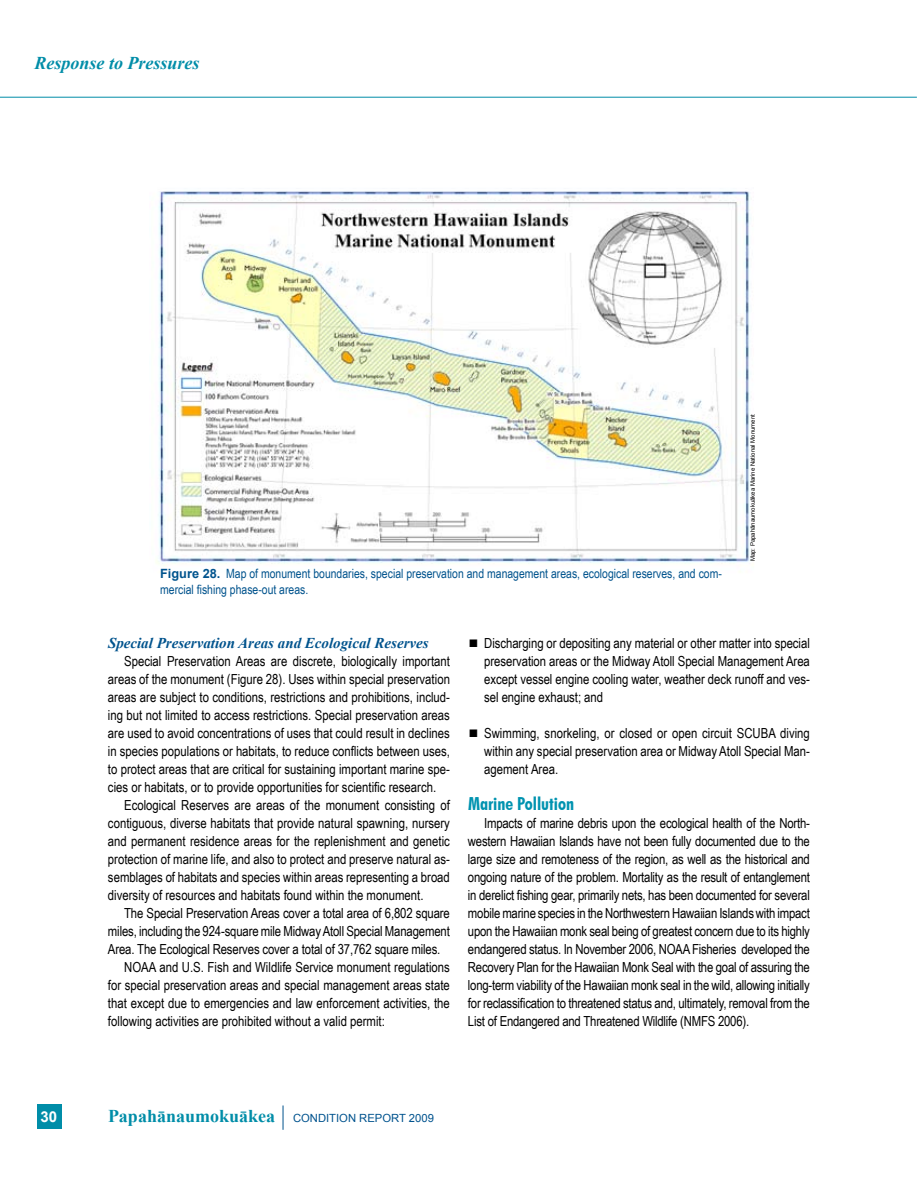
<style>
.page{position:relative;width:918px;height:1188px;background:#fff}
.page>*{position:absolute;margin:0;border:0;box-sizing:border-box;transform-origin:0 0}
.t1{font:italic 700 18px "Times New Roman";color:#008da8}
.t2{font:700 condensed 18px "Futura BT";color:#0093b0}
.t3{font:italic 700 15px "Times New Roman";color:#00538d}
.t4{font:700 15px "Arial";color:#fff}
.t5{font:13.8px/18px "Arial Narrow";color:#000;text-align:justify}
.t6{font:12.75px/16.5px "Arial Narrow";color:#00538d}
.t7{font:11.25px "Arial";color:#00538e}
.t8{font:6px "Arial";color:#000}
.s1{font-family:"Arial";font-weight:700}
.s2{font-family:"Times New Roman";font-weight:700;font-size:18px;color:#008da8}
</style>
<div class="page">
<hr style="left:0;top:97px;width:917px;height:1px;background:#008da8">
<div style="left:37px;top:1105px;width:24px;height:24px;background:#008da8"></div>
<svg style="left:283px;top:1106px;width:1px;height:24px"></svg>
<img style="left:156px;top:191px;width:595px;height:375px">
<h1 class="t1" style="left:35px;top:50px;width:167px">Response to Pressures</h1>
<p class="t6" style="left:160px;top:565px;width:563px"><span class="s1">Figure 28.</span> Map of monument boundaries, special preservation and management areas, ecological reserves, and com&shy;mercial fishing phase-out areas.</p>
<p class="t8" style="left:749px;top:561px;width:149px;rotate:-90deg">Map: Papahānaumokuākea Marine National Monument</p>
<p class="t3" style="left:108px;top:633px;width:322px">Special Preservation Areas and Ecological Reserves</p>
<p class="t5" style="left:124px;top:652px;width:327px">Special Preservation Areas are discrete, biologically important</p>
<p class="t5" style="left:108px;top:670px;width:344px">areas of the monument (Figure 28). Uses within special preservation</p>
<p class="t5" style="left:108px;top:688px;width:344px">areas are subject to conditions, restrictions and prohibitions, includ-</p>
<p class="t5" style="left:108px;top:706px;width:343px">ing but not limited to access restrictions. Special preservation areas</p>
<p class="t5" style="left:108px;top:724px;width:343px">are used to avoid concentrations of uses that could result in declines</p>
<p class="t5" style="left:108px;top:742px;width:343px">in species populations or habitats, to reduce conflicts between uses,</p>
<p class="t5" style="left:108px;top:760px;width:343px">to protect areas that are critical for sustaining important marine spe-</p>
<p class="t5" style="left:108px;top:778px;width:330px">cies or habitats, or to provide opportunities for scientific research.</p>
<p class="t5" style="left:124px;top:796px;width:327px">Ecological Reserves are areas of the monument consisting of</p>
<p class="t5" style="left:108px;top:814px;width:343px">contiguous, diverse habitats that provide natural spawning, nursery</p>
<p class="t5" style="left:108px;top:832px;width:344px">and permanent residence areas for the replenishment and genetic</p>
<p class="t5" style="left:108px;top:850px;width:343px">protection of marine life, and also to protect and preserve natural as-</p>
<p class="t5" style="left:108px;top:868px;width:343px">semblages of habitats and species within areas representing a broad</p>
<p class="t5" style="left:108px;top:886px;width:317px">diversity of resources and habitats found within the monument.</p>
<p class="t5" style="left:124px;top:904px;width:327px">The Special Preservation Areas cover a total area of 6,802 square</p>
<p class="t5" style="left:108px;top:922px;width:343px">miles, including the 924-square mile Midway Atoll Special Management</p>
<p class="t5" style="left:108px;top:940px;width:334px">Area. The Ecological Reserves cover a total of 37,762 square miles.</p>
<p class="t5" style="left:124px;top:958px;width:327px">NOAA and U.S. Fish and Wildlife Service monument regulations</p>
<p class="t5" style="left:108px;top:976px;width:343px">for special preservation areas and special management areas state</p>
<p class="t5" style="left:108px;top:994px;width:343px">that except due to emergencies and law enforcement activities, the</p>
<p class="t5" style="left:108px;top:1012px;width:278px">following activities are prohibited without a valid permit:</p>
<p class="t5" style="left:484px;top:634px;width:327px;text-indent:-16px">■ Discharging or depositing any material or other matter into special preservation areas or the Midway Atoll Special Management Area except vessel engine cooling water, weather deck runoff and ves&shy;sel engine exhaust; and</p>
<p class="t5" style="left:484px;top:724px;width:327px;text-indent:-16px">■ Swimming, snorkeling, or closed or open circuit SCUBA diving within any special preservation area or Midway Atoll Special Man&shy;agement Area.</p>
<h1 class="t2" style="left:468px;top:793px;width:108px">Marine Pollution</h1>
<p class="t5" style="left:468px;top:814px;width:344px;text-indent:16px">Impacts of marine debris upon the ecological health of the North&shy;western Hawaiian Islands have not been fully documented due to the large size and remoteness of the region, as well as the historical and ongoing nature of the problem. Mortality as the result of entanglement in derelict fishing gear, primarily nets, has been documented for several mobile marine species in the Northwestern Hawaiian Islands with impact upon the Hawaiian monk seal being of greatest concern due to its highly endangered status. In November 2006, NOAA Fisheries developed the Recovery Plan for the Hawaiian Monk Seal with the goal of assuring the long-term viability of the Hawaiian monk seal in the wild, allowing initially for reclassification to threatened status and, ultimately, removal from the List of Endangered and Threatened Wildlife (NMFS 2006).</p>
<p class="t4" style="left:40px;top:1107px;width:18px">30</p>
<p class="t7" style="left:108px;top:1110px;width:327px"><span class="s2">Papahānaumokuākea</span> CONDITION REPORT 2009</p>
</div>
